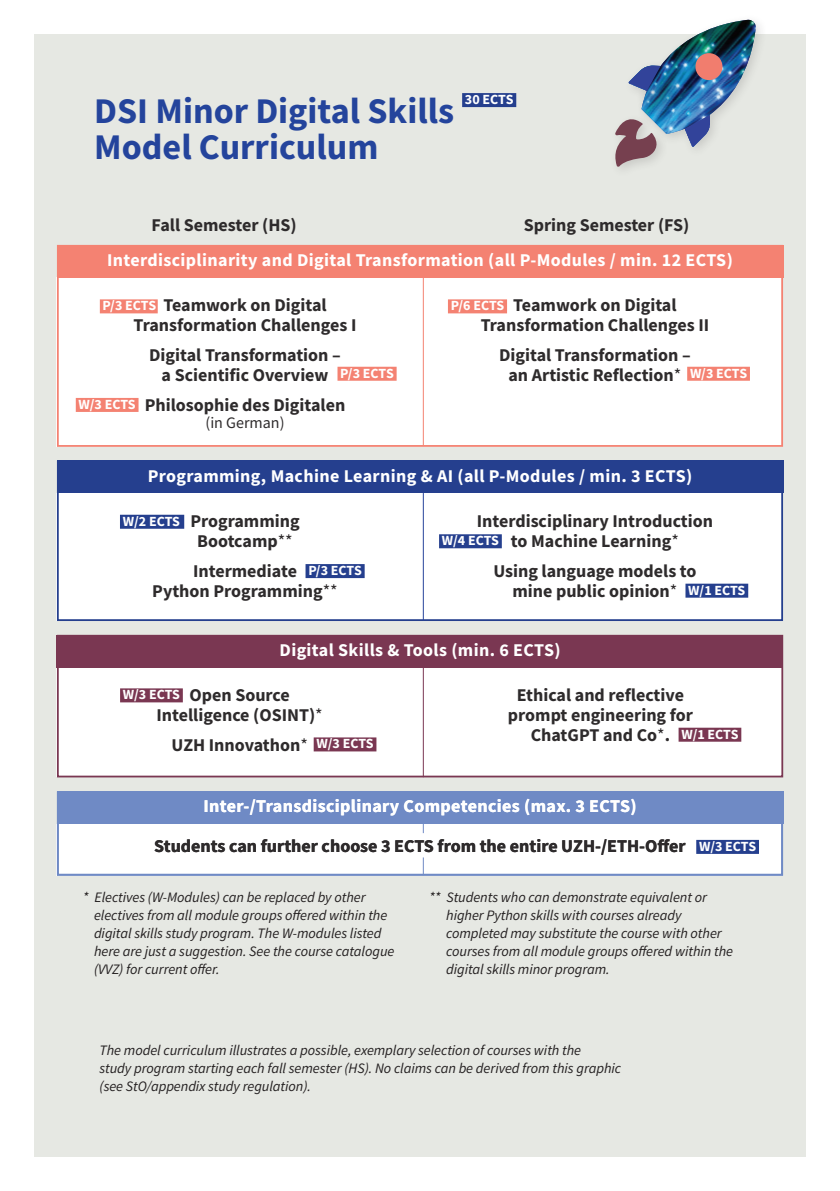
<style>
.page{position:relative;width:840px;height:1191px;background:#fff}
.page>*{position:absolute;margin:0;border:0;box-sizing:border-box;transform-origin:0 0}
.t1{font:700 36.2px/35.4px "Source Sans Pro";color:#24449c}
.t2{font:700 18px/20px "Source Sans Pro";color:#2e2b2c;text-align:center}
.t3{font:700 18px "Source Sans Pro";letter-spacing:.02em;color:#fff}
.t4{font:16px "Source Sans Pro";color:#2e2b2c}
.t5{font:italic 14.4px/18px "Source Sans Pro";letter-spacing:-.005em;color:#231f20}
.t6{font:700 14px "Source Sans Pro";letter-spacing:-.01em;color:#fff}
.s1{font-weight:400}
</style>
<div class="page">
<div style="left:34px;top:34px;width:771px;height:1123px;background:#e6e8e3"></div>
<div style="left:57px;top:493px;width:725px;height:128px;background:#fff"></div>
<div style="left:57px;top:277px;width:725px;height:170px;background:#fff"></div>
<div style="left:57px;top:245px;width:725px;height:32px;background:#f48272"></div>
<div style="left:57px;top:791px;width:725px;height:33px;background:#6f8ac5"></div>
<div style="left:57px;top:824px;width:725px;height:51px;background:#fff"></div>
<div style="left:57px;top:666px;width:725px;height:111px;background:#fff"></div>
<div style="left:57px;top:461px;width:725px;height:32px;background:#253f8e"></div>
<div style="left:57px;top:461px;width:725px;height:160px;border:2px solid #253f8e"></div>
<div style="left:57px;top:635px;width:725px;height:32px;background:#7a3752"></div>
<div style="left:57px;top:245px;width:725px;height:202px;border:2px solid #f48272"></div>
<div style="left:623px;top:14px;width:145px;height:145px;background:#231f20;opacity:.15"></div>
<img style="left:615px;top:20px;width:140px;height:147px">
<div style="left:57px;top:635px;width:725px;height:142px;border:2px solid #7a3752"></div>
<div style="left:57px;top:791px;width:725px;height:84px;border:2px solid #6f8ac5"></div>
<div style="left:462px;top:93px;width:54px;height:14px;background:#253f8e"></div>
<hr style="left:422px;top:667px;width:1px;height:110px;background:#7a3752">
<hr style="left:422px;top:493px;width:1px;height:127px;background:#27449b">
<hr style="left:422px;top:276px;width:1px;height:169px;background:#f48272">
<svg style="left:422px;top:857px;width:1px;height:18px"></svg>
<div style="left:100px;top:299px;width:58px;height:14px;background:#f48272"></div>
<div style="left:337px;top:367px;width:59px;height:14px;background:#f48272"></div>
<div style="left:76px;top:398px;width:62px;height:14px;background:#f48272"></div>
<div style="left:447px;top:299px;width:59px;height:14px;background:#f48272"></div>
<div style="left:686px;top:367px;width:63px;height:14px;background:#f48272"></div>
<div style="left:120px;top:515px;width:64px;height:14px;background:#253f8e"></div>
<div style="left:305px;top:564px;width:59px;height:14px;background:#253f8e"></div>
<div style="left:439px;top:534px;width:62px;height:14px;background:#253f8e"></div>
<div style="left:685px;top:583px;width:62px;height:14px;background:#253f8e"></div>
<div style="left:120px;top:688px;width:63px;height:14px;background:#7a3752"></div>
<div style="left:695px;top:840px;width:63px;height:14px;background:#253f8e"></div>
<div style="left:313px;top:737px;width:63px;height:14px;background:#7a3752"></div>
<div style="left:678px;top:727px;width:62px;height:14px;background:#7a3752"></div>
<h1 class="t1" style="left:94px;top:93px;width:361px">DSI Minor Digital Skills<br>Model Curriculum</h1>
<p class="t6" style="left:464px;top:90px;width:50px">30 ECTS</p>
<p class="t2" style="left:151px;top:214px;width:146px">Fall Semester (HS)</p>
<p class="t2" style="left:523px;top:214px;width:167px">Spring Semester (FS)</p>
<p class="t3" style="left:107px;top:248px;width:627px">Interdisciplinarity and Digital Transformation (all P-Modules / min. 12 ECTS)</p>
<p class="t2" style="left:133px;top:295px;width:224px">Teamwork on Digital<br>Transformation Challenges I</p>
<p class="t2" style="left:149px;top:345px;width:193px">Digital Transformation – a Scientific Overview</p>
<p class="t2" style="left:145px;top:395px;width:202px">Philosophie des Digitalen</p>
<p class="t4" style="left:205px;top:412px;width:81px">(in German)</p>
<p class="t2" style="left:480px;top:295px;width:230px">Teamwork on Digital<br>Transformation Challenges II</p>
<p class="t2" style="left:499px;top:345px;width:193px">Digital Transformation – an Artistic Reflection<span class="s1">*</span></p>
<p class="t6" style="left:103px;top:296px;width:55px">P/3 ECTS</p>
<p class="t6" style="left:450px;top:296px;width:55px">P/6 ECTS</p>
<p class="t6" style="left:340px;top:363px;width:55px">P/3 ECTS</p>
<p class="t6" style="left:689px;top:363px;width:59px">W/3 ECTS</p>
<p class="t6" style="left:79px;top:395px;width:59px">W/3 ECTS</p>
<p class="t3" style="left:148px;top:463px;width:546px">Programming, Machine Learning &amp; AI (all P-Modules / min. 3 ECTS)</p>
<p class="t2" style="left:190px;top:510px;width:111px">Programming<br>Bootcamp<span class="s1">**</span></p>
<p class="t2" style="left:152px;top:560px;width:187px">Intermediate<br>Python Programming<span class="s1">**</span></p>
<p class="t2" style="left:476px;top:510px;width:238px">Interdisciplinary Introduction to Machine Learning<span class="s1">*</span></p>
<p class="t2" style="left:493px;top:560px;width:204px">Using language models to mine public opinion<span class="s1">*</span></p>
<p class="t6" style="left:123px;top:511px;width:59px">W/2 ECTS</p>
<p class="t6" style="left:441px;top:531px;width:59px">W/4 ECTS</p>
<p class="t6" style="left:308px;top:561px;width:55px">P/3 ECTS</p>
<p class="t6" style="left:688px;top:580px;width:59px">W/1 ECTS</p>
<p class="t3" style="left:279px;top:637px;width:282px">Digital Skills &amp; Tools (min. 6 ECTS)</p>
<p class="t2" style="left:156px;top:685px;width:168px">Open Source<br>Intelligence (OSINT)<span class="s1">*</span></p>
<p class="t2" style="left:171px;top:734px;width:138px">UZH Innovathon<span class="s1">*</span></p>
<p class="t2" style="left:507px;top:684px;width:186px">Ethical and reflective prompt engineering for<br>ChatGPT and Co<span class="s1">*</span>.</p>
<p class="t6" style="left:123px;top:685px;width:59px">W/3 ECTS</p>
<p class="t6" style="left:681px;top:724px;width:59px">W/1 ECTS</p>
<p class="t6" style="left:316px;top:734px;width:59px">W/3 ECTS</p>
<p class="t3" style="left:203px;top:794px;width:434px">Inter-/Transdisciplinary Competencies (max. 3 ECTS)</p>
<p class="t2" style="left:154px;top:836px;width:532px">Students can further choose 3 ECTS from the entire UZH-/ETH-Offer</p>
<p class="t2" style="left:657px;top:836px;width:8px">f</p>
<p class="t6" style="left:698px;top:836px;width:59px">W/3 ECTS</p>
<p class="t5" style="left:94px;top:887px;width:302px;text-indent:-11px">* Electives (W-Modules) can be replaced by other electives from all module groups offered within the digital skills study program. The W-modules listed here are just a suggestion. See the course catalogue (VVZ) for current offer.</p>
<p class="t5" style="left:446px;top:887px;width:288px;text-indent:-17px">** Students who can demonstrate equivalent or higher Python skills with courses already completed may substitute the course with other courses from all module groups offered within the digital skills minor program.</p>
<p class="t5" style="left:99px;top:1041px;width:523px">The model curriculum illustrates a possible, exemplary selection of courses with the<br>study program starting each fall semester (HS). No claims can be derived from this graphic (see StO/appendix study regulation).</p>
</div>
